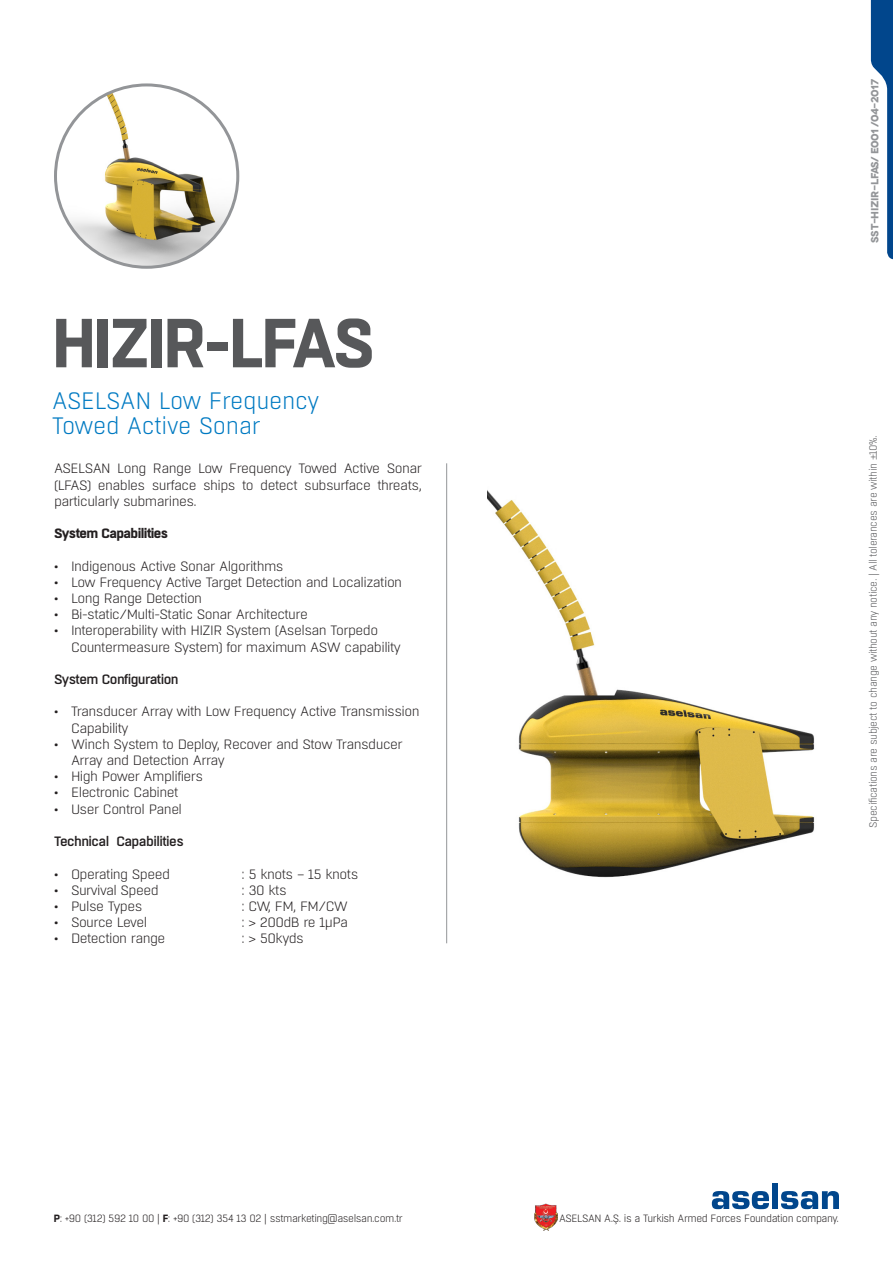
<style>
.page{position:relative;width:893px;height:1263px;background:#fff}
.page>*{position:absolute;margin:0;border:0;box-sizing:border-box;transform-origin:0 0}
.t1{font:700 69.15px "Boxed";letter-spacing:-.04em;color:#57585a}
.t2{font:300 23.7px/25.2px "Boxed";letter-spacing:-.015em;color:#007ac2}
.t3{font:300 13.5px/16.2px "Boxed";letter-spacing:-.04em;color:#231f20;scale:1.04 1}
.t4{font:500 13.5px "Boxed";letter-spacing:-.04em;color:#231f20;scale:1.04 1}
.t5{font:700 13.5px "Boxed";letter-spacing:-.04em;color:#231f20;scale:1.04 1}
.t6{font:300 10.5px "Boxed";letter-spacing:-.04em;color:#231f20}
.t7{font:300 10.5px "Boxed";letter-spacing:-.04em;color:#57585a}
.t8{font:700 10.5px "Novecentowide";letter-spacing:-.04em;color:#939598}
.s1{font-family:"Minion Pro";font-weight:400}
.s2{font-weight:700}
</style>
<div class="page">
<svg style="left:871px;top:0;width:22px;height:259px"></svg>
<img style="left:534px;top:1203px;width:23px;height:28px">
<svg style="left:712px;top:1191px;width:57px;height:18px"></svg>
<div style="left:772px;top:1183px;width:6px;height:26px;background:#01468c"></div>
<svg style="left:781px;top:1191px;width:58px;height:18px"></svg>
<hr style="left:446px;top:463px;width:1px;height:480px;background:#939598">
<img style="left:56px;top:85px;width:182px;height:182px;border-radius:91px">
<img style="left:488px;top:491px;width:327px;height:387px">
<p class="t1" style="left:52px;top:297px;width:324px">HIZIR-LFAS</p>
<p class="t2" style="left:52px;top:388px;width:269px">ASELSAN Low Frequency<br>Towed Active Sonar</p>
<p class="t3" style="left:54px;top:461px;width:355px;text-align:justify">ASELSAN Long Range Low Frequency Towed Active Sonar (LFAS) enables surface ships to detect subsurface threats, particularly submarines.</p>
<p class="t5" style="left:54px;top:524px;width:111px">System Capabilities</p>
<p class="t3" style="left:54px;top:558px;width:222px">• Indigenous Active Sonar Algorithms</p>
<p class="t3" style="left:54px;top:574px;width:336px">• Low Frequency Active Target Detection and Localization</p>
<p class="t3" style="left:54px;top:590px;width:144px">• Long Range Detection</p>
<p class="t3" style="left:54px;top:607px;width:246px">• Bi-static/Multi-Static Sonar Architecture</p>
<p class="t3" style="left:71px;top:623px;width:319px;text-indent:-17px">• Interoperability with HIZIR System (Aselsan Torpedo<br>Countermeasure System) for maximum ASW capability</p>
<p class="t4" style="left:54px;top:671px;width:121px">System Configuration</p>
<p class="t3" style="left:71px;top:704px;width:337px;text-indent:-17px">• Transducer Array with Low Frequency Active Transmission<br>Capability</p>
<p class="t3" style="left:71px;top:736px;width:320px;text-indent:-17px">• Winch System to Deploy, Recover and Stow Transducer<br>Array and Detection Array</p>
<p class="t3" style="left:54px;top:769px;width:145px">• High Power Amplifiers</p>
<p class="t3" style="left:54px;top:785px;width:121px">• Electronic Cabinet</p>
<p class="t3" style="left:54px;top:801px;width:125px">• User Control Panel</p>
<p class="t4" style="left:54px;top:833px;width:126px">Technical Capabilities</p>
<p class="t3" style="left:54px;top:866px;width:113px">• Operating Speed</p>
<p class="t3" style="left:242px;top:866px;width:114px">: 5 knots – 15 knots</p>
<p class="t3" style="left:54px;top:882px;width:102px">• Survival Speed</p>
<p class="t3" style="left:242px;top:882px;width:45px">: 30 kts</p>
<p class="t3" style="left:54px;top:898px;width:87px">• Pulse Types</p>
<p class="t3" style="left:242px;top:898px;width:104px">: CW, FM, FM/CW</p>
<p class="t3" style="left:54px;top:914px;width:91px">• Source Level</p>
<p class="t3" style="left:242px;top:914px;width:104px">: &gt; 200dB re 1µPa</p>
<p class="t3" style="left:54px;top:931px;width:109px">• Detection range</p>
<p class="t3" style="left:242px;top:931px;width:62px">: &gt; 50kyds</p>
<p class="t8" style="left:868px;top:243px;width:165px;rotate:-90deg">SST-HIZIR-LFAS/ E001 /04-2017</p>
<p class="t7" style="left:867px;top:827px;width:394px;rotate:-90deg">Specifications are subject to change without any notice. | All tolerances are within <span class="s1">±</span>10%.</p>
<p class="t6" style="left:54px;top:1212px;width:350px"><span class="s2">P</span>: +90 (312) 592 10 00 | <span class="s2">F</span>: +90 (312) 354 13 02 | sstmarketing@aselsan.com.tr</p>
<p class="t6" style="left:559px;top:1212px;width:281px">ASELSAN A.Ş. is a Turkish Armed Forces Foundation company.</p>
</div>
